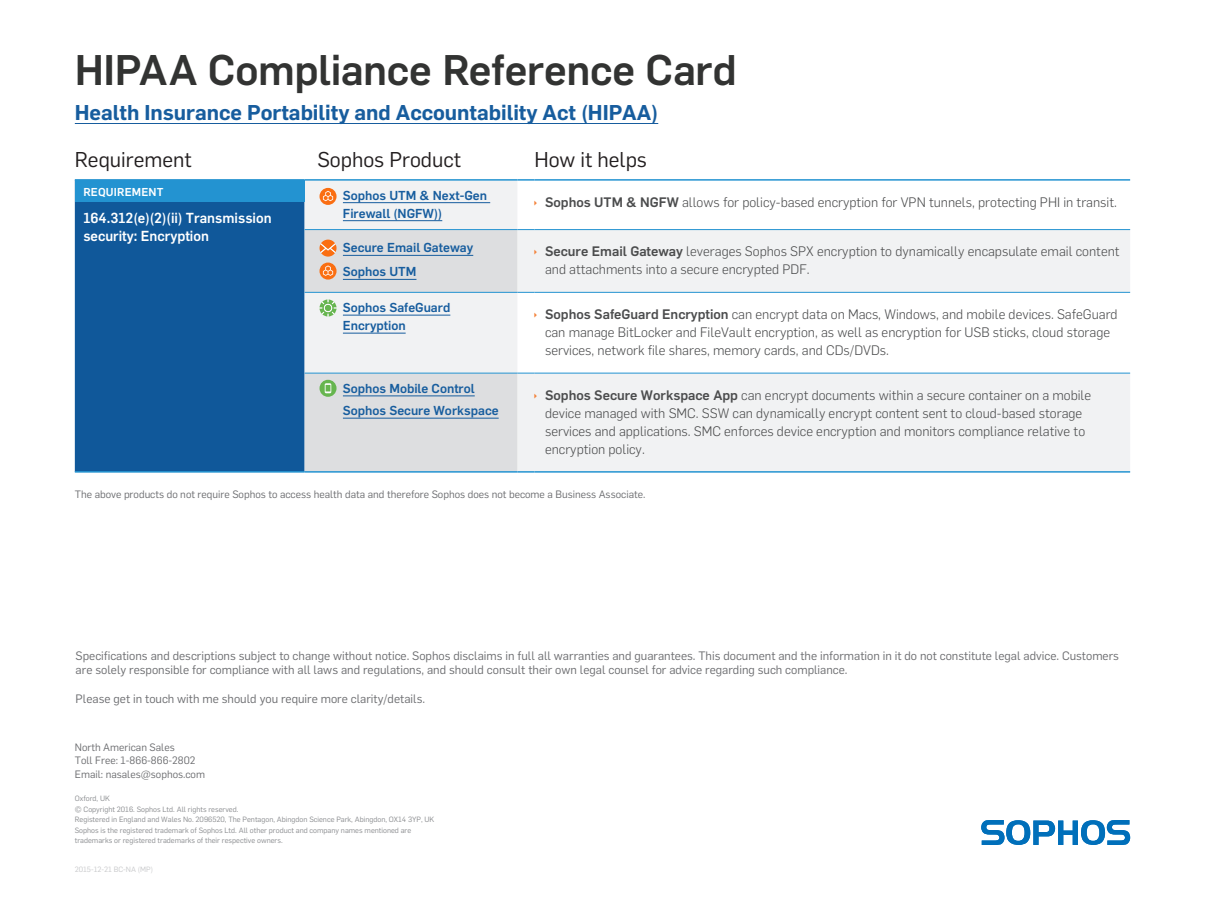
<style>
.page{position:relative;width:1205px;height:907px;background:#fff}
.page>*{position:absolute;margin:0;border:0;box-sizing:border-box;transform-origin:0 0}
.Title_3{font:500 42px "Flama";letter-spacing:-.01em;color:#323332}
.Subheading_2{font:600 21px "Flama";color:#175d9e}
.Subhead{font:21px "Flama";color:#231f20}
.Table_Left_Column{font:500 14.25px/18px "Flama";color:#fff}
.t1{font:300 13.5px/18px "Flama";color:#4b4c4d}
.Links{font:500 12.75px/18px "Flama";color:#175d9e}
.t2{font:12px/14.4px "Flama";color:#6c6d70}
.Table_Left_Column-2{font:500 11.25px "Flama";letter-spacing:.015em;color:#fff}
.Subheading_2-2{font:10.5px/13.5px "Flama";color:#6c6d70}
.t3{font:7.5px/10.5px "Flama";color:#8a8c8f}
.t4{font:7.5px "Flama";color:#c7c8ca}
.s1{font-weight:500}
</style>
<div class="page">
<svg style="left:981px;top:820px;width:148px;height:24px"></svg>
<hr style="left:75px;top:123px;width:583px;height:1px;background:#175d9e">
<div style="left:75px;top:202px;width:229px;height:269px;background:#10589a"></div>
<svg style="left:304px;top:181px;width:825px;height:290px;fill:#f1f2f3"></svg>
<svg style="left:304px;top:230px;width:213px;height:241px;fill:#dddee0"></svg>
<hr style="left:304px;top:179px;width:213px;height:2px;background:#2393d1">
<hr style="left:534px;top:179px;width:595px;height:2px;background:#2393d1">
<svg style="left:517px;top:179px;width:17px;height:2px"></svg>
<hr style="left:75px;top:179px;width:229px;height:2px;background:#2393d1">
<hr style="left:304px;top:229px;width:213px;height:1px;background:#2393d1">
<svg style="left:517px;top:229px;width:17px;height:1px"></svg>
<hr style="left:534px;top:229px;width:595px;height:1px;background:#2393d1">
<hr style="left:304px;top:292px;width:213px;height:1px;background:#2393d1">
<svg style="left:517px;top:292px;width:17px;height:1px"></svg>
<hr style="left:534px;top:292px;width:595px;height:1px;background:#2393d1">
<hr style="left:304px;top:373px;width:213px;height:1px;background:#2393d1">
<svg style="left:517px;top:373px;width:17px;height:1px"></svg>
<hr style="left:534px;top:373px;width:595px;height:1px;background:#2393d1">
<hr style="left:304px;top:471px;width:213px;height:1px;background:#2393d1">
<svg style="left:517px;top:471px;width:17px;height:1px"></svg>
<hr style="left:534px;top:471px;width:595px;height:1px;background:#2393d1">
<hr style="left:75px;top:471px;width:229px;height:1px;background:#2393d1">
<hr style="left:343px;top:202px;width:147px;height:1px;background:#175d9e">
<hr style="left:343px;top:220px;width:99px;height:1px;background:#175d9e">
<hr style="left:343px;top:255px;width:130px;height:1px;background:#175d9e">
<hr style="left:343px;top:279px;width:73px;height:1px;background:#175d9e">
<hr style="left:343px;top:315px;width:107px;height:1px;background:#175d9e">
<hr style="left:343px;top:333px;width:62px;height:1px;background:#175d9e">
<hr style="left:343px;top:395px;width:131px;height:1px;background:#175d9e">
<hr style="left:343px;top:418px;width:155px;height:1px;background:#175d9e">
<div style="left:75px;top:181px;width:229px;height:21px;background:#2393d1"></div>
<svg style="left:319px;top:188px;width:17px;height:17px"></svg>
<svg style="left:323px;top:191px;width:10px;height:10px"></svg>
<svg style="left:319px;top:262px;width:17px;height:17px"></svg>
<svg style="left:323px;top:265px;width:10px;height:11px"></svg>
<svg style="left:319px;top:239px;width:17px;height:17px"></svg>
<svg style="left:319px;top:299px;width:17px;height:17px"></svg>
<svg style="left:319px;top:380px;width:17px;height:17px"></svg>
<svg style="left:324px;top:383px;width:7px;height:10px"></svg>
<p class="Title_3" style="left:75px;top:40px;width:663px">HIPAA Compliance Reference Card</p>
<p class="Subheading_2" style="left:75px;top:98px;width:584px">Health Insurance Portability and Accountability Act (HIPAA)</p>
<p class="Subhead" style="left:75px;top:145px;width:119px">Requirement</p>
<p class="Subhead" style="left:317px;top:145px;width:145px">Sophos Product</p>
<p class="Subhead" style="left:534px;top:145px;width:114px">How it helps</p>
<p class="Table_Left_Column-2" style="left:83px;top:183px;width:81px">REQUIREMENT</p>
<p class="Table_Left_Column" style="left:83px;top:208px;width:190px">164.312(e)(2)(ii) Transmission security: Encryption</p>
<p class="Links" style="left:343px;top:185px;width:145px">Sophos UTM &amp; Next-Gen<br>Firewall (NGFW))</p>
<p class="t1" style="left:545px;top:192px;width:573px"><span class="s1">Sophos UTM &amp; NGFW</span> allows for policy-based encryption for VPN tunnels, protecting PHI in transit.</p>
<p class="Links" style="left:343px;top:238px;width:132px">Secure Email Gateway</p>
<p class="Links" style="left:343px;top:262px;width:75px">Sophos UTM</p>
<p class="t1" style="left:545px;top:242px;width:576px"><span class="s1">Secure Email Gateway</span> leverages Sophos SPX encryption to dynamically encapsulate email content and attachments into a secure encrypted PDF.</p>
<p class="Links" style="left:343px;top:297px;width:109px">Sophos SafeGuard<br>Encryption</p>
<p class="t1" style="left:545px;top:304px;width:574px"><span class="s1">Sophos SafeGuard Encryption</span> can encrypt data on Macs, Windows, and mobile devices. SafeGuard can manage BitLocker and FileVault encryption, as well as encryption for USB sticks, cloud storage services, network file shares, memory cards, and CDs/DVDs.</p>
<p class="Links" style="left:343px;top:378px;width:133px">Sophos Mobile Control</p>
<p class="Links" style="left:343px;top:400px;width:157px">Sophos Secure Workspace</p>
<p class="t1" style="left:545px;top:385px;width:547px"><span class="s1">Sophos Secure Workspace App</span> can encrypt documents within a secure container on a mobile device managed with SMC. SSW can dynamically encrypt content sent to cloud-based storage services and applications. SMC enforces device encryption and monitors compliance relative to encryption policy.</p>
<p class="Subheading_2-2" style="left:75px;top:486px;width:572px">The above products do not require Sophos to access health data and therefore Sophos does not become a Business Associate.</p>
<p class="t2" style="left:76px;top:647px;width:1044px">Specifications and descriptions subject to change without notice. Sophos disclaims in full all warranties and guarantees. This document and the information in it do not constitute legal advice. Customers are solely responsible for compliance with all laws and regulations, and should consult their own legal counsel for advice regarding such compliance.</p>
<p class="t2" style="left:76px;top:690px;width:351px">Please get in touch with me should you require more clarity/details.</p>
<p class="Subheading_2-2" style="left:75px;top:739px;width:132px">North American Sales<br>Toll Free: 1-866-866-2802<br>Email: nasales@sophos.com</p>
<p class="t3" style="left:75px;top:793px;width:361px">Oxford, UK<br>© Copyright 2016. Sophos Ltd. All rights reserved.<br>Registered in England and Wales No. 2096520, The Pentagon, Abingdon Science Park, Abingdon, OX14 3YP, UK Sophos is the registered trademark of Sophos Ltd. All other product and company names mentioned are trademarks or registered trademarks of their respective owners.</p>
<p class="t4" style="left:75px;top:863px;width:80px">2015-12-21 BC-NA (MP)</p>
</div>
